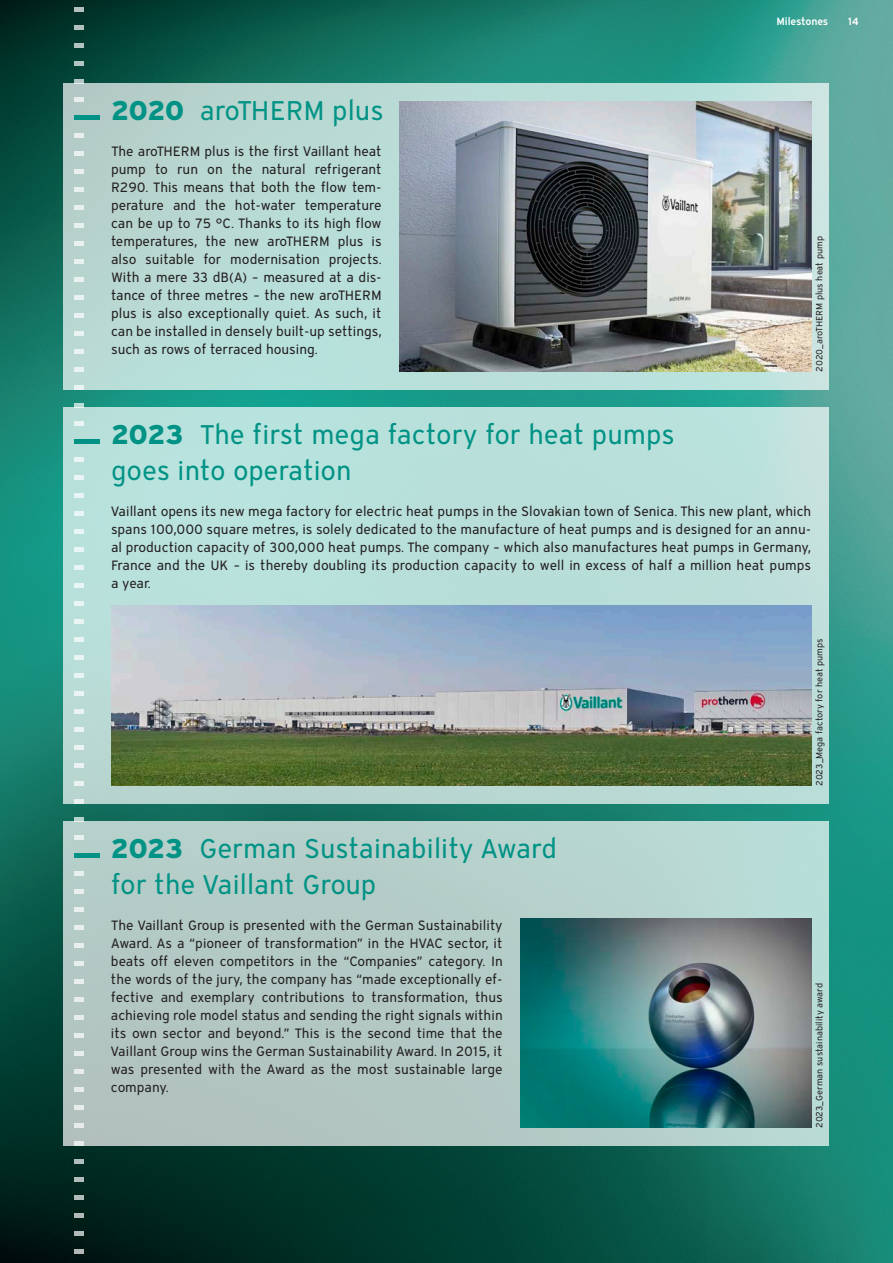
<style>
.page{position:relative;width:893px;height:1263px;background:#fff}
.page>*{position:absolute;margin:0;border:0;box-sizing:border-box;transform-origin:0 0}
.t1{font:27px/36px "Vaillant 16 02 Book";color:#009385}
.t2{font:13.5px/18px "Vaillant 16 02 Book";letter-spacing:-.005em;color:#231f20;text-align:justify}
.t3{font:10.5px "Vaillant 16 02 Demi";letter-spacing:-.02em;color:#fff}
.t4{font:9px "Vaillant 16 02 Book";color:#231f20}
.s1{font-family:"Vaillant 16 02 Heavy"}
</style>
<div class="page">
<img style="left:0;top:0;width:893px;height:1263px">
<div style="left:64px;top:408px;width:765px;height:396px;background:#b9e0db"></div>
<img style="left:111px;top:606px;width:700px;height:180px">
<div style="left:64px;top:84px;width:765px;height:306px;background:linear-gradient(to right,#b5d5d0,#c0e5e1)"></div>
<img style="left:400px;top:102px;width:411px;height:270px">
<hr style="left:74px;top:116px;width:26px;height:4px;background:#009385">
<svg style="left:74px;top:548px;width:9px;height:4px"></svg>
<svg style="left:74px;top:494px;width:9px;height:4px"></svg>
<svg style="left:74px;top:800px;width:9px;height:4px"></svg>
<svg style="left:74px;top:206px;width:9px;height:4px"></svg>
<svg style="left:74px;top:242px;width:9px;height:4px"></svg>
<svg style="left:74px;top:278px;width:9px;height:4px"></svg>
<svg style="left:74px;top:314px;width:9px;height:4px"></svg>
<svg style="left:74px;top:350px;width:9px;height:4px"></svg>
<svg style="left:74px;top:386px;width:9px;height:4px"></svg>
<svg style="left:74px;top:134px;width:9px;height:4px"></svg>
<svg style="left:74px;top:98px;width:9px;height:4px"></svg>
<svg style="left:74px;top:170px;width:9px;height:4px"></svg>
<svg style="left:74px;top:152px;width:9px;height:4px"></svg>
<svg style="left:74px;top:188px;width:9px;height:4px"></svg>
<svg style="left:74px;top:8px;width:9px;height:4px"></svg>
<svg style="left:74px;top:26px;width:9px;height:4px"></svg>
<svg style="left:74px;top:62px;width:9px;height:4px"></svg>
<svg style="left:74px;top:44px;width:9px;height:4px"></svg>
<svg style="left:74px;top:80px;width:9px;height:4px"></svg>
<svg style="left:74px;top:224px;width:9px;height:4px"></svg>
<svg style="left:74px;top:260px;width:9px;height:4px"></svg>
<svg style="left:74px;top:296px;width:9px;height:4px"></svg>
<svg style="left:74px;top:332px;width:9px;height:4px"></svg>
<svg style="left:74px;top:368px;width:9px;height:4px"></svg>
<svg style="left:74px;top:458px;width:9px;height:4px"></svg>
<hr style="left:74px;top:440px;width:26px;height:4px;background:#009385">
<svg style="left:74px;top:476px;width:9px;height:4px"></svg>
<svg style="left:74px;top:512px;width:9px;height:4px"></svg>
<svg style="left:74px;top:584px;width:9px;height:4px"></svg>
<svg style="left:74px;top:620px;width:9px;height:4px"></svg>
<svg style="left:74px;top:656px;width:9px;height:4px"></svg>
<svg style="left:74px;top:692px;width:9px;height:4px"></svg>
<svg style="left:74px;top:764px;width:9px;height:4px"></svg>
<svg style="left:74px;top:728px;width:9px;height:4px"></svg>
<svg style="left:74px;top:530px;width:9px;height:4px"></svg>
<svg style="left:74px;top:566px;width:9px;height:4px"></svg>
<svg style="left:74px;top:602px;width:9px;height:4px"></svg>
<svg style="left:74px;top:638px;width:9px;height:4px"></svg>
<svg style="left:74px;top:674px;width:9px;height:4px"></svg>
<svg style="left:74px;top:746px;width:9px;height:4px"></svg>
<svg style="left:74px;top:710px;width:9px;height:4px"></svg>
<svg style="left:74px;top:782px;width:9px;height:4px"></svg>
<svg style="left:74px;top:818px;width:9px;height:4px"></svg>
<svg style="left:74px;top:1178px;width:9px;height:4px"></svg>
<svg style="left:74px;top:1214px;width:9px;height:4px"></svg>
<svg style="left:74px;top:1160px;width:9px;height:4px"></svg>
<svg style="left:74px;top:1232px;width:9px;height:4px"></svg>
<svg style="left:74px;top:1196px;width:9px;height:4px"></svg>
<svg style="left:74px;top:404px;width:9px;height:4px"></svg>
<svg style="left:74px;top:422px;width:9px;height:4px"></svg>
<svg style="left:74px;top:1250px;width:9px;height:4px"></svg>
<div style="left:64px;top:822px;width:765px;height:324px;background:linear-gradient(to right,#b2c3c0,#b6d8d3)"></div>
<img style="left:521px;top:919px;width:290px;height:209px">
<svg style="left:74px;top:890px;width:9px;height:4px"></svg>
<hr style="left:74px;top:854px;width:26px;height:4px;background:#009385">
<h1 class="t1" style="left:111px;top:92px;width:274px"><span class="s1">2020</span> aroTHERM plus</h1>
<p class="t2" style="left:111px;top:142px;width:272px">The aroTHERM plus is the first Vaillant heat pump to run on the natural refrigerant R290. This means that both the flow tem&shy;perature and the hot-water temperature can be up to 75 °C. Thanks to its high flow temperatures, the new aroTHERM plus is also suitable for modernisation projects.<br>With a mere 33 dB(A) – measured at a dis&shy;tance of three metres – the new aroTHERM plus is also exceptionally quiet. As such, it can be installed in densely built-up settings, such as rows of terraced housing.</p>
<p class="t3" style="left:776px;top:14px;width:54px">Milestones</p>
<p class="t3" style="left:848px;top:14px;width:13px">14</p>
<p class="t4" style="left:814px;top:372px;width:137px;rotate:-90deg">2020_aroTHERM plus heat pump</p>
<h1 class="t1" style="left:111px;top:416px;width:565px"><span class="s1">2023</span> The first mega factory for heat pumps goes into operation</h1>
<p class="t2" style="left:111px;top:502px;width:702px">Vaillant opens its new mega factory for electric heat pumps in the Slovakian town of Senica. This new plant, which spans 100,000 square metres, is solely dedicated to the manufacture of heat pumps and is designed for an annu&shy;al production capacity of 300,000 heat pumps. The company – which also manufactures heat pumps in Germany, France and the UK – is thereby doubling its production capacity to well in excess of half a million heat pumps a year.</p>
<h1 class="t1" style="left:111px;top:830px;width:447px"><span class="s1">2023</span> German Sustainability Award for the Vaillant Group</h1>
<p class="t2" style="left:111px;top:916px;width:393px">The Vaillant Group is presented with the German Sustainability Award. As a “pioneer of transformation” in the HVAC sector, it beats off eleven competitors in the “Companies” category. In the words of the jury, the company has “made exceptionally ef&shy;fective and exemplary contributions to transformation, thus achieving role model status and sending the right signals within its own sector and beyond.” This is the second time that the Vaillant Group wins the German Sustainability Award. In 2015, it was presented with the Award as the most sustainable large company.</p>
<p class="t4" style="left:814px;top:786px;width:149px;rotate:-90deg">2023_Mega factory for heat pumps</p>
<p class="t4" style="left:814px;top:1128px;width:146px;rotate:-90deg">2023_German sustainability award</p>
</div>
